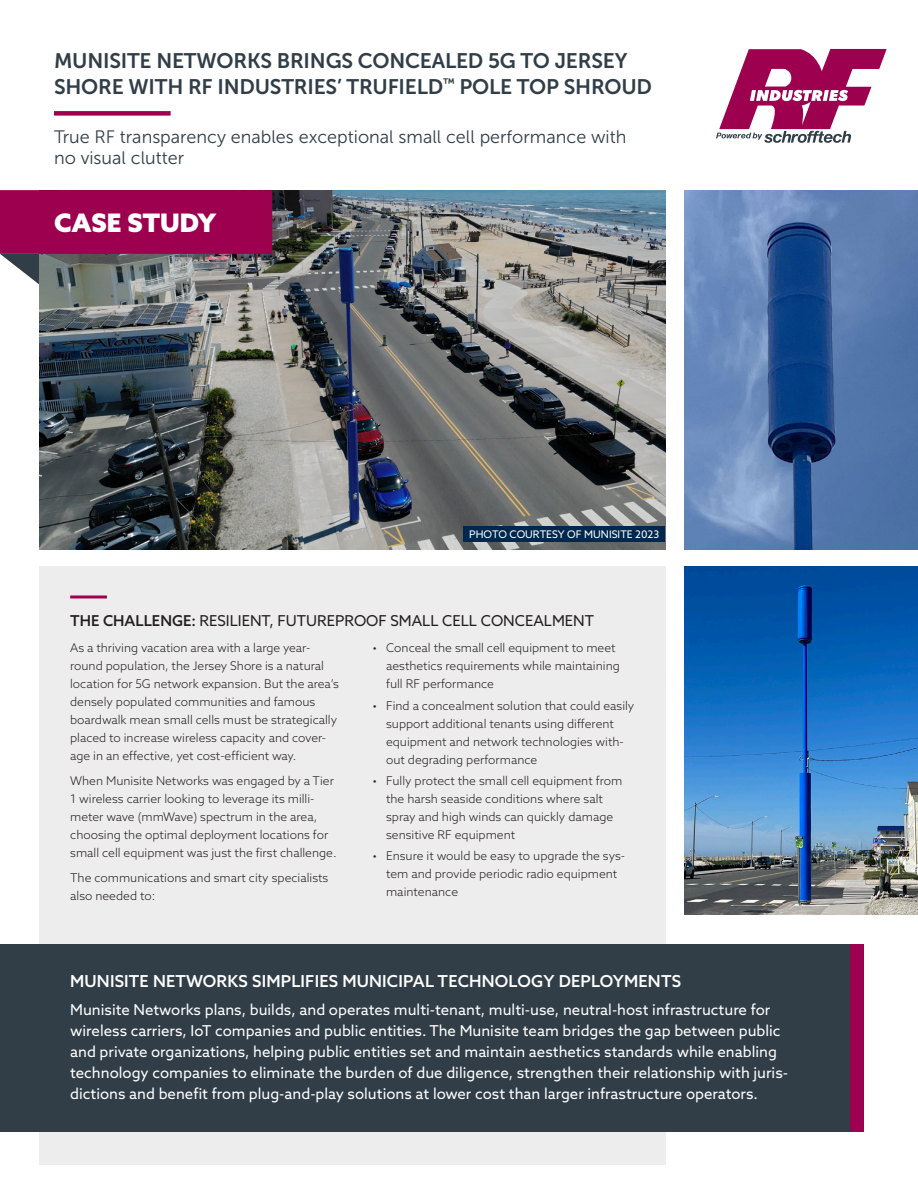
<style>
.page{position:relative;width:918px;height:1188px;background:#fff}
.page>*{position:absolute;margin:0;border:0;box-sizing:border-box;transform-origin:0 0}
.t1{font:900 25.5px "Azo Sans";color:#fff}
.t2{font:21px/25.5px "Museo Sans 700";letter-spacing:-.01em;color:#313e48}
.t3{font:18px/21px "Museo Sans 300";color:#313e48}
.t4{font:500 16.5px "Azo Sans";letter-spacing:.01em;color:#fff}
.t5{font:15px/21px "Azo Sans";color:#fff}
.t6{font:15px "Azo Sans";color:#231f20}
.t7{font:300 12px/18px "Azo Sans";color:#231f20}
.t8{font:10.5px "Azo Sans";color:#fff}
.s1{font-weight:500}
</style>
<div class="page">
<svg style="left:716px;top:49px;width:171px;height:94px"></svg>
<img style="left:39px;top:190px;width:626px;height:359px">
<img style="left:685px;top:190px;width:233px;height:359px">
<div style="left:54px;top:111px;width:117px;height:5px;background:#9c004f"></div>
<svg style="left:0;top:190px;width:272px;height:94px;background:#90285d"></svg>
<div style="left:39px;top:567px;width:626px;height:598px;background:#eeedee"></div>
<hr style="left:70px;top:596px;width:37px;height:2px;background:#9c004f">
<div style="left:0;top:944px;width:850px;height:187px;background:#313e48"></div>
<img style="left:685px;top:567px;width:233px;height:348px">
<div style="left:850px;top:944px;width:14px;height:187px;background:#9c004f"></div>
<div style="left:463px;top:526px;width:202px;height:15px;background:#00284c"></div>
<p class="t2" style="left:54px;top:48px;width:600px">MUNISITE NETWORKS BRINGS CONCEALED 5G TO JERSEY<br>SHORE WITH RF INDUSTRIES’ TRUFIELD<sup>™</sup> POLE TOP SHROUD</p>
<p class="t3" style="left:54px;top:127px;width:574px">True RF transparency enables exceptional small cell performance with no visual clutter</p>
<p class="t1" style="left:54px;top:206px;width:164px">CASE STUDY</p>
<p class="t8" style="left:469px;top:527px;width:192px">PHOTO COURTESY OF MUNISITE 2023</p>
<p class="t6" style="left:70px;top:611px;width:525px"><span class="s1">THE CHALLENGE:</span> RESILIENT, FUTUREPROOF SMALL CELL CONCEALMENT</p>
<p class="t7" style="left:70px;top:639px;width:270px">As a thriving vacation area with a large year&shy;round population, the Jersey Shore is a natural location for 5G network expansion. But the area’s densely populated communities and famous boardwalk mean small cells must be strategically placed to increase wireless capacity and cover&shy;age in an effective, yet cost-efficient way.</p>
<p class="t7" style="left:70px;top:772px;width:268px">When Munisite Networks was engaged by a Tier 1 wireless carrier looking to leverage its milli&shy;meter wave (mmWave) spectrum in the area, choosing the optimal deployment locations for small cell equipment was just the first challenge.</p>
<p class="t7" style="left:70px;top:868px;width:260px">The communications and smart city specialists also needed to:</p>
<p class="t7" style="left:386px;top:639px;width:235px;text-indent:-14px">• Conceal the small cell equipment to meet aesthetics requirements while maintaining full RF performance</p>
<p class="t7" style="left:386px;top:696px;width:250px;text-indent:-14px">• Find a concealment solution that could easily support additional tenants using different equipment and network technologies with&shy;out degrading performance</p>
<p class="t7" style="left:386px;top:771px;width:238px;text-indent:-14px">• Fully protect the small cell equipment from the harsh seaside conditions where salt spray and high winds can quickly damage sensitive RF equipment</p>
<p class="t7" style="left:386px;top:847px;width:241px;text-indent:-14px">• Ensure it would be easy to upgrade the sys&shy;tem and provide periodic radio equipment maintenance</p>
<p class="t4" style="left:70px;top:970px;width:612px">MUNISITE NETWORKS SIMPLIFIES MUNICIPAL TECHNOLOGY DEPLOYMENTS</p>
<p class="t5" style="left:70px;top:999px;width:719px">Munisite Networks plans, builds, and operates multi-tenant, multi-use, neutral-host infrastructure for wireless carriers, IoT companies and public entities. The Munisite team bridges the gap between public and private organizations, helping public entities set and maintain aesthetics standards while enabling technology companies to eliminate the burden of due diligence, strengthen their relationship with juris&shy;dictions and benefit from plug-and-play solutions at lower cost than larger infrastructure operators.</p>
</div>
